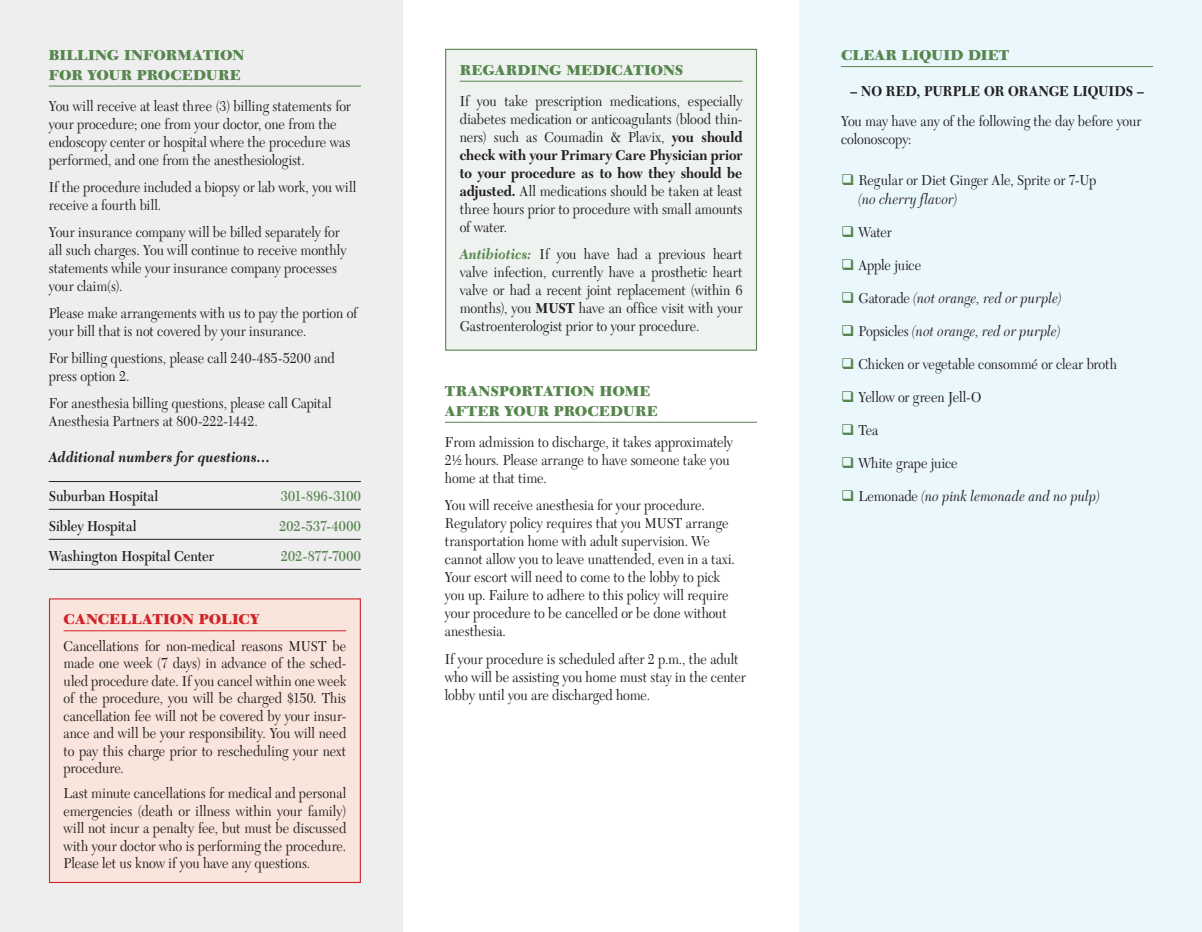
<style>
.page{position:relative;width:1202px;height:932px;background:#fff}
.page>*{position:absolute;margin:0;border:0;box-sizing:border-box;transform-origin:0 0}
.t1{font:15px/18px "New Caledonia";letter-spacing:-.005em;color:#231f20;scale:.9 1}
.t2{font:900 15px/19.5px "New Caledonia";color:#56854d}
.t3{font:italic 15px "New Caledonia";letter-spacing:.01em;color:#231f20;scale:.9 1}
.t4{font:600 15px "New Caledonia";letter-spacing:-.005em;color:#231f20;scale:.9 1}
.t5{font:600 15px "New Caledonia";letter-spacing:.02em;color:#56854d;scale:.9 1}
.t6{font:italic 700 15px "New Caledonia";letter-spacing:.015em;color:#231f20;scale:.9 1}
.t7{font:700 15px "New Caledonia";letter-spacing:-.01em;color:#231f20;scale:.9 1}
.t8{font:900 15px "New Caledonia";letter-spacing:.005em;color:#d1232a}
.s1{font-weight:700}
.s2{font-weight:700;font-style:italic;color:#56854d}
.s3{color:#56854d}
.s4{font-style:italic}
.s5{font-style:normal}
</style>
<div class="page">
<div style="left:0;top:0;width:402px;height:932px;background:#eeeeef"></div>
<div style="left:800px;top:0;width:402px;height:932px;background:#eaf7fd"></div>
<hr style="left:49px;top:86px;width:312px;height:1px;background:#56854d">
<hr style="left:49px;top:481px;width:312px;height:1px;background:#231f20">
<hr style="left:49px;top:509px;width:312px;height:1px;background:#231f20">
<hr style="left:49px;top:539px;width:312px;height:1px;background:#231f20">
<hr style="left:49px;top:569px;width:312px;height:1px;background:#231f20">
<div style="left:50px;top:599px;width:310px;height:283px;background:#f9e5dc"></div>
<hr style="left:64px;top:630px;width:282px;height:1px;background:#d1232a">
<div style="left:49px;top:598px;width:312px;height:285px;border:1px solid #d1232a"></div>
<hr style="left:445px;top:422px;width:312px;height:1px;background:#56854d">
<div style="left:446px;top:49px;width:310px;height:301px;background:#eef3ef"></div>
<hr style="left:460px;top:81px;width:282px;height:1px;background:#56854d">
<div style="left:445px;top:49px;width:312px;height:302px;border:1px solid #56854d"></div>
<hr style="left:841px;top:66px;width:312px;height:1px;background:#56854d">
<p class="t2" style="left:49px;top:46px;width:197px">BILLING INFORMATION<br>FOR YOUR PROCEDURE</p>
<p class="t1" style="left:49px;top:98px;width:337px">You will receive at least three (3) billing statements for your procedure; one from your doctor, one from the endoscopy center or hospital where the procedure was performed, and one from the anesthesiologist.</p>
<p class="t1" style="left:49px;top:179px;width:343px">If the procedure included a biopsy or lab work, you will receive a fourth bill.</p>
<p class="t1" style="left:49px;top:224px;width:332px">Your insurance company will be billed separately for all such charges. You will continue to receive monthly statements while your insurance company processes your claim(s).</p>
<p class="t1" style="left:49px;top:305px;width:344px">Please make arrangements with us to pay the portion of your bill that is not covered by your insurance.</p>
<p class="t1" style="left:49px;top:350px;width:319px">For billing questions, please call 240-485-5200 and press option 2.</p>
<p class="t1" style="left:49px;top:395px;width:316px">For anesthesia billing questions, please call Capital<br>Anesthesia Partners at 800-222-1442.</p>
<p class="t6" style="left:49px;top:449px;width:248px">Additional numbers for questions…</p>
<p class="t4" style="left:49px;top:487px;width:123px">Suburban Hospital</p>
<p class="t5" style="left:281px;top:487px;width:90px">301-896-3100</p>
<p class="t4" style="left:49px;top:517px;width:99px">Sibley Hospital</p>
<p class="t5" style="left:279px;top:517px;width:92px">202-537-4000</p>
<p class="t4" style="left:49px;top:547px;width:185px">Washington Hospital Center</p>
<p class="t5" style="left:281px;top:547px;width:91px">202-877-7000</p>
<p class="t8" style="left:64px;top:610px;width:198px">CANCELLATION POLICY</p>
<p class="t1" style="left:64px;top:637px;width:315px;line-height:17.5px;text-align:justify">Cancellations for non-medical reasons MUST be made one week (7 days) in advance of the sched&shy;uled procedure date. If you cancel within one week of the procedure, you will be charged $150. This cancellation fee will not be covered by your insur&shy;ance and will be your responsibility. You will need to pay this charge prior to rescheduling your next procedure.</p>
<p class="t1" style="left:64px;top:785px;width:315px;line-height:17.5px;text-align:justify">Last minute cancellations for medical and personal emergencies (death or illness within your family) will not incur a penalty fee, but must be discussed with your doctor who is performing the procedure.<br>Please let us know if you have any questions.</p>
<p class="t2" style="left:460px;top:60px;width:225px">REGARDING MEDICATIONS</p>
<p class="t1" style="left:460px;top:93px;width:316px;text-align:justify">If you take prescription medications, especially diabetes medication or anticoagulants (blood thin&shy;ners) such as Coumadin &amp; Plavix, <span class="s1">you should check with your Primary Care Physician prior to your procedure as to how they should be adjusted.</span> All medications should be taken at least three hours prior to procedure with small amounts of water.</p>
<p class="t1" style="left:460px;top:246px;width:315px;text-align:justify"><span class="s2">Antibiotics:</span> If you have had a previous heart valve infection, currently have a prosthetic heart valve or had a recent joint replacement (within 6 months), you <span class="s1">MUST</span> have an office visit with your Gastroenterologist prior to your procedure.</p>
<p class="t2" style="left:445px;top:382px;width:214px">TRANSPORTATION HOME<br>AFTER YOUR PROCEDURE</p>
<p class="t1" style="left:445px;top:434px;width:321px">From admission to discharge, it takes approximately<br>2½ hours. Please arrange to have someone take you home at that time.</p>
<p class="t1" style="left:445px;top:497px;width:324px">You will receive anesthesia for your procedure.<br>Regulatory policy requires that you MUST arrange transportation home with adult supervision. We cannot allow you to leave unattended, even in a taxi.<br>Your escort will need to come to the lobby to pick you up. Failure to adhere to this policy will require your procedure to be cancelled or be done without anesthesia.</p>
<p class="t1" style="left:445px;top:650px;width:336px">If your procedure is scheduled after 2 p.m., the adult who will be assisting you home must stay in the center lobby until you are discharged home.</p>
<p class="t2" style="left:841px;top:46px;width:170px">CLEAR LIQUID DIET</p>
<p class="t7" style="left:850px;top:82px;width:327px">– NO RED, PURPLE OR ORANGE LIQUIDS –</p>
<p class="t1" style="left:841px;top:113px;width:335px">You may have any of the following the day before your colonoscopy:</p>
<p class="t1" style="left:858px;top:170px;width:266px;line-height:19.5px;text-indent:-17px"><span class="s3">❑</span> Regular or Diet Ginger Ale, Sprite or 7-Up <span class="s4">(no cherry flavor)</span></p>
<p class="t1" style="left:841px;top:224px;width:58px"><span class="s3">❑</span> Water</p>
<p class="t1" style="left:841px;top:257px;width:90px"><span class="s3">❑</span> Apple juice</p>
<p class="t3" style="left:841px;top:290px;width:247px"><span class="s3">❑</span> <span class="s5">Gatorade</span> (not orange, red or purple)</p>
<p class="t3" style="left:841px;top:323px;width:245px"><span class="s3">❑</span> <span class="s5">Popsicles</span> (not orange, red or purple)</p>
<p class="t1" style="left:841px;top:356px;width:308px"><span class="s3">❑</span> Chicken or vegetable consommé or clear broth</p>
<p class="t1" style="left:841px;top:389px;width:157px"><span class="s3">❑</span> Yellow or green Jell-O</p>
<p class="t1" style="left:841px;top:422px;width:43px"><span class="s3">❑</span> Tea</p>
<p class="t1" style="left:841px;top:455px;width:131px"><span class="s3">❑</span> White grape juice</p>
<p class="t3" style="left:841px;top:488px;width:289px"><span class="s3">❑</span> <span class="s5">Lemonade</span> (no pink lemonade and no pulp)</p>
</div>
